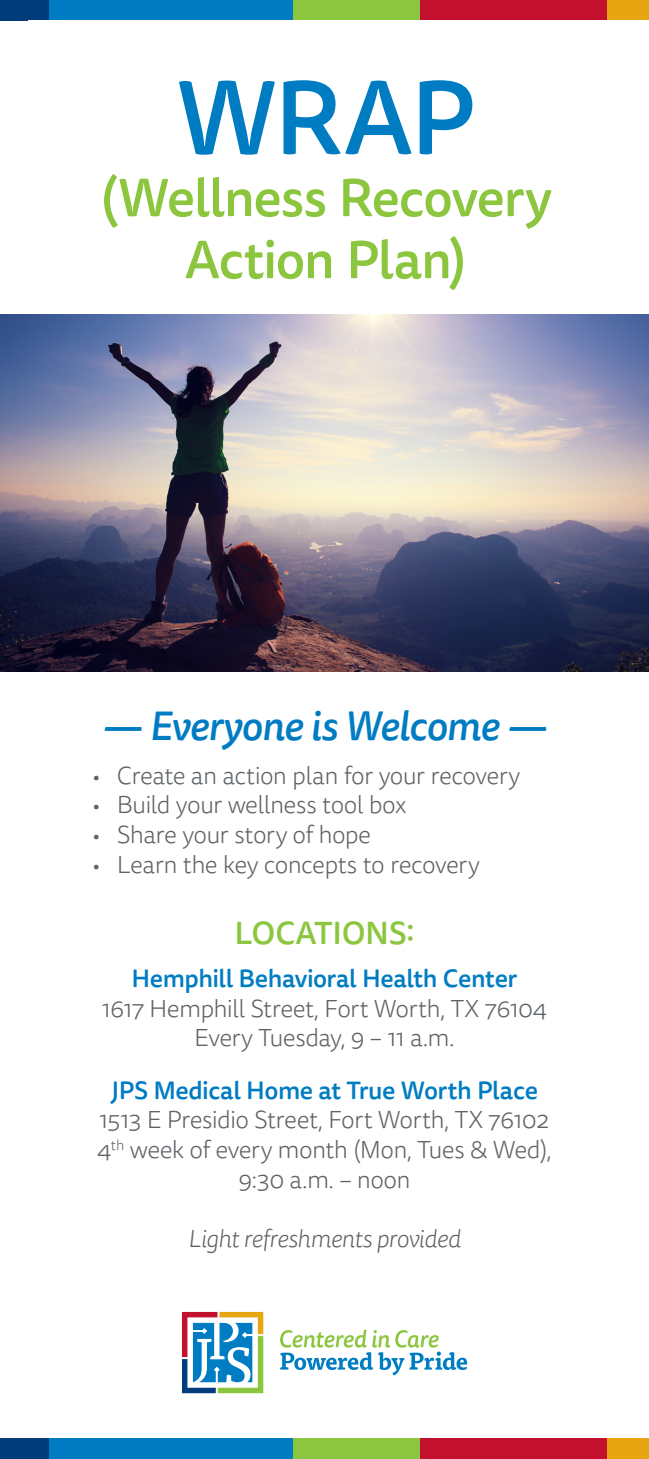
<style>
.page{position:relative;width:649px;height:1459px;background:#fff}
.page>*{position:absolute;margin:0;border:0;box-sizing:border-box;transform-origin:0 0}
.t1{font:500 103.27px "Tisa Sans OT";color:#007cc2}
.t2{font:500 52.65px/62.1px "Tisa Sans OT";letter-spacing:-.025em;color:#8bc63e;text-align:center}
.t3{font:italic 500 40.5px "Tisa Sans OT";letter-spacing:-.025em;color:#007cc2}
.t4{font:500 31.5px "Tisa Sans OT";letter-spacing:-.015em;color:#8bc63e}
.t5{font:300 24.75px/29.7px "Tisa Sans OT";letter-spacing:-.03em;color:#5e6367;text-align:center}
.t6{font:500 24.75px "Tisa Sans OT";letter-spacing:-.02em;color:#007cc2}
.t7{font:italic 300 24.75px "Tisa Sans OT";letter-spacing:-.025em;color:#5e6367}
</style>
<div class="page">
<img style="left:0;top:314px;width:648px;height:357px">
<svg style="left:280px;top:1329px;width:186px;height:46px"></svg>
<svg style="left:182px;top:1311px;width:81px;height:82px"></svg>
<div style="left:0;top:0;width:49px;height:20px;background:#013d7d"></div>
<div style="left:49px;top:0;width:244px;height:20px;background:#007cc2"></div>
<div style="left:293px;top:0;width:127px;height:20px;background:#8bc63e"></div>
<div style="left:420px;top:0;width:187px;height:20px;background:#c3102f"></div>
<div style="left:607px;top:0;width:41px;height:20px;background:#e7a512"></div>
<div style="left:0;top:1438px;width:49px;height:20px;background:#013d7d"></div>
<div style="left:49px;top:1438px;width:244px;height:20px;background:#007cc2"></div>
<div style="left:293px;top:1438px;width:127px;height:20px;background:#8bc63e"></div>
<div style="left:419px;top:1438px;width:187px;height:20px;background:#c3102f"></div>
<div style="left:606px;top:1438px;width:42px;height:20px;background:#e7a512"></div>
<h1 class="t1" style="left:176px;top:54px;width:299px">WRAP</h1>
<h2 class="t2" style="left:100px;top:169px;width:453px">(Wellness Recovery<br>Action Plan)</h2>
<h3 class="t3" style="left:102px;top:701px;width:446px">— Everyone is Welcome —</h3>
<p class="t5" style="left:92px;top:761px;width:429px">• Create an action plan for your recovery</p>
<p class="t5" style="left:92px;top:791px;width:316px">• Build your wellness tool box</p>
<p class="t5" style="left:92px;top:821px;width:280px">• Share your story of hope</p>
<p class="t5" style="left:92px;top:850px;width:389px">• Learn the key concepts to recovery</p>
<p class="t4" style="left:234px;top:913px;width:182px">LOCATIONS:</p>
<p class="t6" style="left:131px;top:963px;width:387px">Hemphill Behavioral Health Center</p>
<p class="t5" style="left:102px;top:994px;width:446px">1617 Hemphill Street, Fort Worth, TX 76104<br>Every Tuesday, 9 – 11 a.m.</p>
<p class="t6" style="left:111px;top:1074px;width:428px">JPS Medical Home at True Worth Place</p>
<p class="t5" style="left:97px;top:1106px;width:455px">1513 E Presidio Street, Fort Worth, TX 76102<br>4<sup>th</sup> week of every month (Mon, Tues &amp; Wed),<br>9:30 a.m. – noon</p>
<p class="t7" style="left:188px;top:1224px;width:274px">Light refreshments provided</p>
</div>
